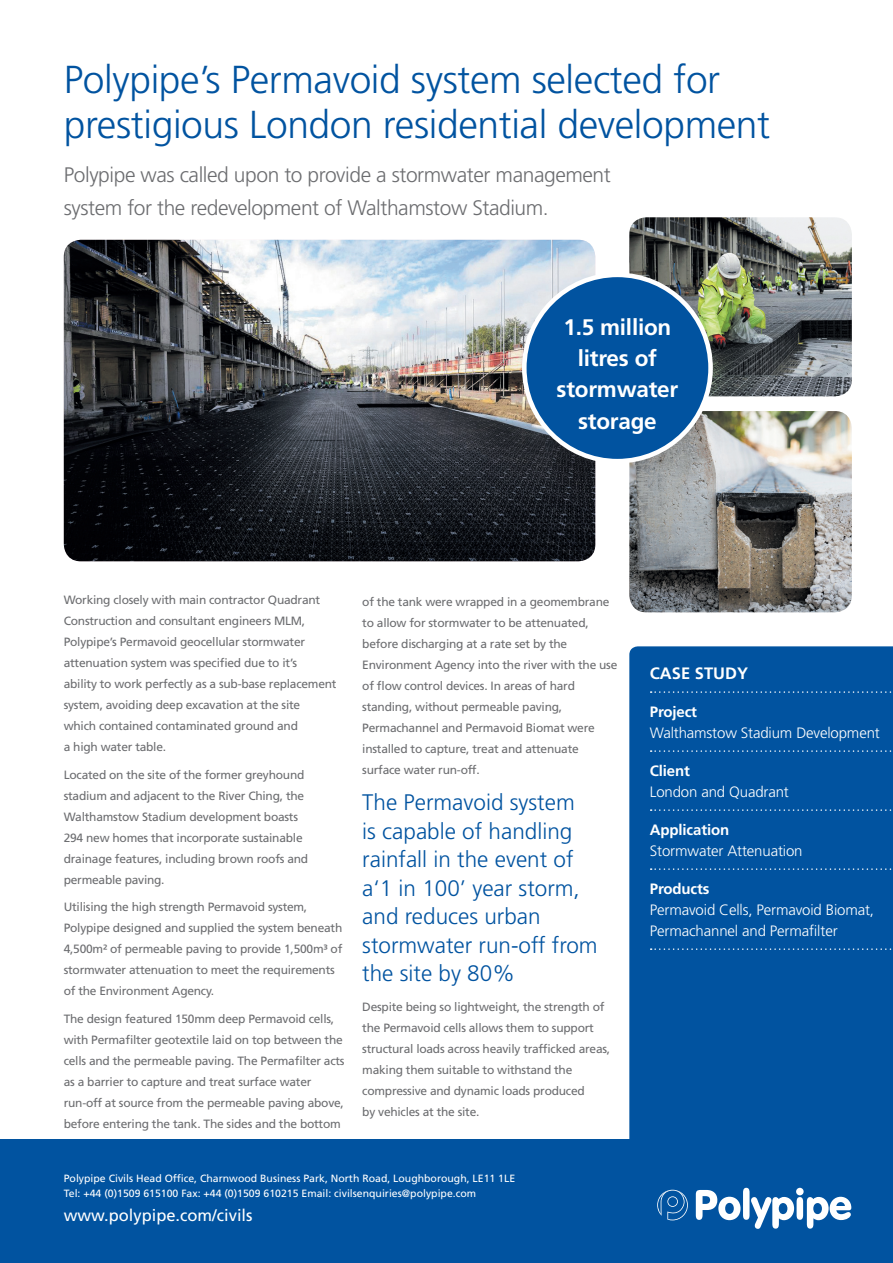
<style>
.page{position:relative;width:893px;height:1263px;background:#fff}
.page>*{position:absolute;margin:0;border:0;box-sizing:border-box;transform-origin:0 0}
.t1{font:300 39px/45px "Frutiger LT Std";letter-spacing:-.01em;color:#0153a0}
.t2{font:300 22.5px/28.5px "Frutiger LT Std";color:#0153a0}
.t3{font:700 22.5px/31.2px "Frutiger LT Std";letter-spacing:-.01em;color:#fff;text-align:center}
.t4{font:300 21px/33px "Frutiger LT Std";letter-spacing:-.02em;color:#6c6d70}
.t5{font:16.5px "Frutiger LT Std";color:#fff}
.t6{font:700 16.5px "Frutiger LT Std";color:#fff}
.t7{font:300 15px/21px "Frutiger LT Std";letter-spacing:-.01em;color:#fff}
.t8{font:700 15px "Frutiger LT Std";letter-spacing:-.01em;color:#fff}
.t9{font:12px/21px "Frutiger LT Std";letter-spacing:-.02em;color:#6c6d70}
.t10{font:10.5px/15px "Frutiger LT Std";color:#fff}
</style>
<div class="page">
<img style="left:629px;top:217px;width:223px;height:179px">
<img style="left:629px;top:411px;width:223px;height:201px">
<img style="left:64px;top:240px;width:531px;height:321px">
<div style="left:524px;top:275px;width:187px;height:186px;background:#0153a0;border-radius:50%"></div>
<div style="left:522px;top:273px;width:191px;height:190px;border:5px solid #fff;border-radius:50%"></div>
<div style="left:629px;top:646px;width:264px;height:494px;background:#0153a0"></div>
<svg style="left:651px;top:691px;width:242px;height:2px"></svg>
<svg style="left:651px;top:750px;width:242px;height:2px"></svg>
<svg style="left:651px;top:809px;width:242px;height:2px"></svg>
<svg style="left:651px;top:868px;width:242px;height:2px"></svg>
<svg style="left:651px;top:948px;width:242px;height:2px"></svg>
<div style="left:0;top:1140px;width:893px;height:123px;background:#0153a0"></div>
<svg style="left:657px;top:1190px;width:31px;height:30px"></svg>
<svg style="left:696px;top:1188px;width:155px;height:41px"></svg>
<h1 class="t1" style="left:64px;top:58px;width:708px">Polypipe’s Permavoid system selected for prestigious London residential development</h1>
<h3 class="t4" style="left:64px;top:159px;width:549px">Polypipe was called upon to provide a stormwater management system for the redevelopment of Walthamstow Stadium.</h3>
<h2 class="t3" style="left:557px;top:311px;width:123px">1.5 million litres of stormwater storage</h2>
<p class="t9" style="left:64px;top:590px;width:274px">Working closely with main contractor Quadrant Construction and consultant engineers MLM, Polypipe’s Permavoid geocellular stormwater attenuation system was specified due to it’s<br>ability to work perfectly as a sub-base replacement system, avoiding deep excavation at the site<br>which contained contaminated ground and<br>a high water table.</p>
<p class="t9" style="left:64px;top:764px;width:246px">Located on the site of the former greyhound stadium and adjacent to the River Ching, the Walthamstow Stadium development boasts 294 new homes that incorporate sustainable drainage features, including brown roofs and permeable paving.</p>
<p class="t9" style="left:64px;top:896px;width:280px">Utilising the high strength Permavoid system, Polypipe designed and supplied the system beneath 4,500m² of permeable paving to provide 1,500m³ of stormwater attenuation to meet the requirements of the Environment Agency.</p>
<p class="t9" style="left:64px;top:1008px;width:282px">The design featured 150mm deep Permavoid cells, with Permafilter geotextile laid on top between the cells and the permeable paving. The Permafilter acts as a barrier to capture and treat surface water run-off at source from the permeable paving above, before entering the tank. The sides and the bottom</p>
<p class="t9" style="left:362px;top:591px;width:257px">of the tank were wrapped in a geomembrane to allow for stormwater to be attenuated, before discharging at a rate set by the Environment Agency into the river with the use of flow control devices. In areas of hard standing, without permeable paving, Permachannel and Permavoid Biomat were installed to capture, treat and attenuate surface water run-off.</p>
<h2 class="t2" style="left:362px;top:788px;width:237px">The Permavoid system<br>is capable of handling rainfall in the event of a‘1 in 100’ year storm, and reduces urban stormwater run-off from the site by 80%</h2>
<p class="t9" style="left:362px;top:996px;width:249px">Despite being so lightweight, the strength of the Permavoid cells allows them to support structural loads across heavily trafficked areas, making them suitable to withstand the compressive and dynamic loads produced<br>by vehicles at the site.</p>
<h3 class="t6" style="left:650px;top:663px;width:100px">CASE STUDY</h3>
<p class="t8" style="left:650px;top:702px;width:49px">Project</p>
<p class="t7" style="left:650px;top:722px;width:231px">Walthamstow Stadium Development</p>
<p class="t8" style="left:650px;top:762px;width:42px">Client</p>
<p class="t7" style="left:650px;top:781px;width:141px">London and Quadrant</p>
<p class="t8" style="left:650px;top:821px;width:81px">Application</p>
<p class="t7" style="left:650px;top:840px;width:154px">Stormwater Attenuation</p>
<p class="t8" style="left:650px;top:880px;width:61px">Products</p>
<p class="t7" style="left:650px;top:899px;width:226px">Permavoid Cells, Permavoid Biomat,<br>Permachannel and Permafilter</p>
<p class="t10" style="left:64px;top:1170px;width:453px">Polypipe Civils Head Office, Charnwood Business Park, North Road, Loughborough, LE11 1LE<br>Tel: +44 (0)1509 615100 Fax: +44 (0)1509 610215 Email: civilsenquiries@polypipe.com</p>
<h3 class="t5" style="left:64px;top:1205px;width:190px">www.polypipe.com/civils</h3>
</div>
